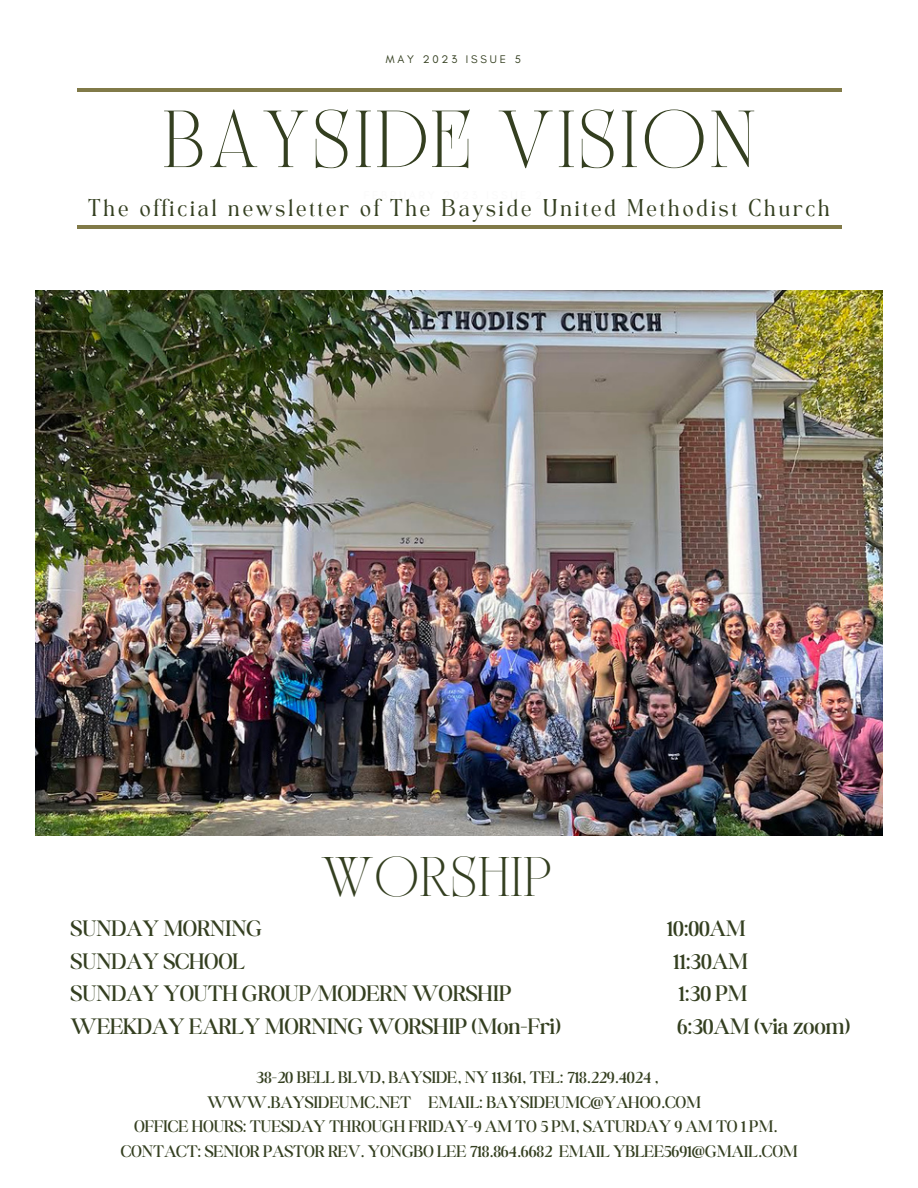
<style>
.page{position:relative;width:918px;height:1188px;background:#fff}
.page>*{position:absolute;margin:0;border:0;box-sizing:border-box;transform-origin:0 0}
.t1{font:56.4px "TAN Nightingale";letter-spacing:.05em;color:#343f20}
.t2{font:39px "TAN Nightingale";color:#343f20}
.t3{font:300 24px "Boston Angel";color:#343f20}
.t4{font:300 18px "Boston Angel";color:#343f20}
.t5{font:16.95px "TAN Angleton";letter-spacing:.1em;color:#343f20}
.t6{font:11.25px "Glacial Indifference";letter-spacing:.25em;color:#343f20}
</style>
<div class="page">
<hr style="left:77px;top:225px;width:764px;height:3px;background:#817a48">
<img style="left:35px;top:290px;width:848px;height:546px">
<hr style="left:77px;top:89px;width:764px;height:3px;background:#817a48">
<p class="t6" style="left:386px;top:53px;width:137px">MAY 2023 ISSUE 5</p>
<p class="t1" style="left:162px;top:110px;width:595px">BAYSIDE VISION</p>
<p class="t5" style="left:88px;top:198px;width:744px">The official newsletter of The Bayside United Methodist Church</p>
<p class="t2" style="left:321px;top:856px;width:232px">WORSHIP</p>
<p class="t3" style="left:71px;top:914px;width:193px">SUNDAY MORNING</p>
<p class="t3" style="left:667px;top:914px;width:80px">10:00AM</p>
<p class="t3" style="left:71px;top:947px;width:176px">SUNDAY SCHOOL</p>
<p class="t3" style="left:673px;top:947px;width:76px">11:30AM</p>
<p class="t3" style="left:71px;top:979px;width:442px">SUNDAY YOUTH GROUP/MODERN WORSHIP</p>
<p class="t3" style="left:679px;top:979px;width:70px">1:30 PM</p>
<p class="t3" style="left:71px;top:1012px;width:492px">WEEKDAY EARLY MORNING WORSHIP (Mon-Fri)</p>
<p class="t3" style="left:677px;top:1012px;width:175px">6:30AM (via zoom)</p>
<p class="t4" style="left:256px;top:1066px;width:404px">38-20 BELL BLVD, BAYSIDE, NY 11361, TEL: 718.229.4024 ,</p>
<p class="t4" style="left:207px;top:1091px;width:495px">WWW.BAYSIDEUMC.NET EMAIL: BAYSIDEUMC@YAHOO.COM</p>
<p class="t4" style="left:134px;top:1116px;width:645px">OFFICE HOURS: TUESDAY THROUGH FRIDAY-9 AM TO 5 PM, SATURDAY 9 AM TO 1 PM.</p>
<p class="t4" style="left:121px;top:1141px;width:678px">CONTACT: SENIOR PASTOR REV. YONGBO LEE 718.864.6682 EMAIL YBLEE5691@GMAIL.COM</p>
</div>
